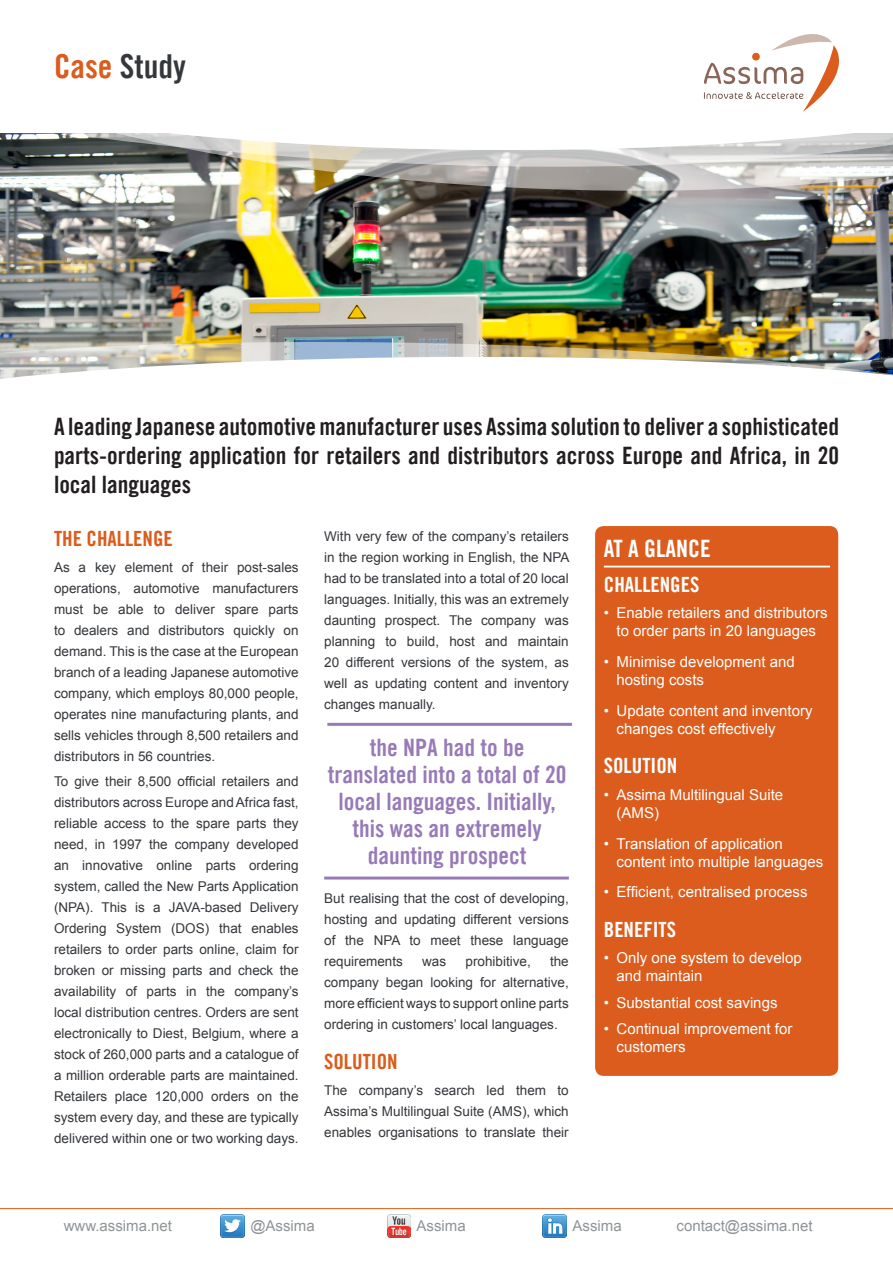
<style>
.page{position:relative;width:893px;height:1263px;background:#fff}
.page>*{position:absolute;margin:0;border:0;box-sizing:border-box;transform-origin:0 0}
.text{font:33px "Trade Gothic LT Com Bd Cn 20";color:#34373b}
.t1{font:24px/28.8px "Trade Gothic LT Com Bd Cn 20";color:#231f20;text-align:justify}
.text-2{font:24px/27px "Trade Gothic LT Com Bd Cn 20";color:#977ab7;text-align:center}
.text-3{font:24px "Trade Gothic LT Com Bd Cn 20";color:#fff}
.text-4{font:21px "Trade Gothic LT Com Bd Cn 20";color:#fff}
.text-5{font:21px "Trade Gothic LT Com Bd Cn 20";color:#db5c1c}
.t2{font:15px/18px "Arial";color:#fff}
.text-6{font:15px "Arial";color:#909497}
.text-7{font:13.5px/21px "Arial";color:#34373b;text-align:justify}
.s1{color:#db5c1c}
</style>
<div class="page">
<img style="left:0;top:208px;width:893px;height:128px">
<img style="left:0;top:336px;width:893px;height:16px">
<svg style="left:0;top:352px;width:893px;height:201px"></svg>
<img style="left:0;top:194px;width:893px;height:14px">
<img style="left:0;top:133px;width:893px;height:61px">
<div style="left:595px;top:526px;width:243px;height:550px;background:#db5c1c;border-radius:9px"></div>
<svg style="left:704px;top:34px;width:135px;height:78px"></svg>
<hr style="left:0;top:1208px;width:893px;height:1px;background:#db5c1c">
<hr style="left:604px;top:566px;width:226px;height:1px;background:#fff">
<hr style="left:327px;top:723px;width:245px;height:3px;background:#977ab7">
<hr style="left:324px;top:876px;width:245px;height:3px;background:#977ab7">
<img style="left:387px;top:1214px;width:24px;height:23px">
<img style="left:221px;top:1214px;width:23px;height:23px">
<img style="left:543px;top:1214px;width:23px;height:23px">
<p class="text" style="left:54px;top:46px;width:133px"><span class="s1">Case</span> Study</p>
<p class="t1" style="left:54px;top:412px;width:786px">A leading Japanese automotive manufacturer uses Assima solution to deliver a sophisticated parts-ordering application for retailers and distributors across Europe and Africa, in 20 local languages</p>
<p class="text-5" style="left:54px;top:526px;width:120px">THE CHALLENGE</p>
<p class="text-7" style="left:54px;top:556px;width:246px">As a key element of their post-sales operations, automotive manufacturers must be able to deliver spare parts to dealers and distributors quickly on demand. This is the case at the European branch of a leading Japanese automotive company, which employs 80,000 people, operates nine manufacturing plants, and sells vehicles through 8,500 retailers and distributors in 56 countries.</p>
<p class="text-7" style="left:54px;top:771px;width:246px">To give their 8,500 official retailers and distributors across Europe and Africa fast, reliable access to the spare parts they need, in 1997 the company developed an innovative online parts ordering system, called the New Parts Application (NPA). This is a JAVA-based Delivery Ordering System (DOS) that enables retailers to order parts online, claim for broken or missing parts and check the availability of parts in the company’s local distribution centres. Orders are sent electronically to Diest, Belgium, where a stock of 260,000 parts and a catalogue of a million orderable parts are maintained.<br>Retailers place 120,000 orders on the system every day, and these are typically delivered within one or two working days.</p>
<p class="text-7" style="left:324px;top:526px;width:247px">With very few of the company’s retailers in the region working in English, the NPA had to be translated into a total of 20 local languages. Initially, this was an extremely daunting prospect. The company was planning to build, host and maintain 20 different versions of the system, as well as updating content and inventory changes manually.</p>
<p class="text-2" style="left:328px;top:733px;width:240px">the NPA had to be translated into a total of 20 local languages. Initially, this was an extremely daunting prospect</p>
<p class="text-7" style="left:324px;top:887px;width:246px">But realising that the cost of developing, hosting and updating different versions of the NPA to meet these language requirements</p>
<p class="text-7" style="left:324px;top:950px;width:246px;text-indent:226px">the company began looking for alternative, more efficient ways to support online parts ordering in customers’ local languages.</p>
<p class="text-5" style="left:324px;top:1049px;width:75px">SOLUTION</p>
<p class="text-7" style="left:324px;top:1079px;width:246px">The company’s search led them to Assima’s Multilingual Suite (AMS), which enables organisations to translate their</p>
<p class="text-7" style="left:422px;top:950px;width:26px">was</p>
<p class="text-7" style="left:465px;top:950px;width:67px">prohibitive,</p>
<p class="text-3" style="left:604px;top:534px;width:109px">AT A GLANCE</p>
<p class="text-4" style="left:604px;top:572px;width:97px">CHALLENGES</p>
<p class="t2" style="left:604px;top:604px;width:225px;text-align:center">• Enable retailers and distributors to order parts in 20 languages</p>
<p class="t2" style="left:617px;top:653px;width:180px;text-indent:-13px">• Minimise development and hosting costs</p>
<p class="t2" style="left:617px;top:702px;width:197px;text-indent:-13px">• Update content and inventory changes cost effectively</p>
<p class="text-4" style="left:604px;top:753px;width:75px">SOLUTION</p>
<p class="t2" style="left:617px;top:786px;width:168px;text-indent:-13px">• Assima Multilingual Suite (AMS)</p>
<p class="t2" style="left:617px;top:834px;width:208px;text-indent:-13px">• Translation of application content into multiple languages</p>
<p class="t2" style="left:604px;top:883px;width:205px">• Efficient, centralised process</p>
<p class="text-4" style="left:604px;top:916px;width:74px">BENEFITS</p>
<p class="t2" style="left:617px;top:949px;width:187px;text-indent:-13px">• Only one system to develop and maintain</p>
<p class="t2" style="left:604px;top:993px;width:175px">• Substantial cost savings</p>
<p class="t2" style="left:617px;top:1020px;width:177px;text-indent:-13px">• Continual improvement for customers</p>
<p class="text-6" style="left:64px;top:1216px;width:110px">www.assima.net</p>
<p class="text-6" style="left:250px;top:1216px;width:66px">@Assima</p>
<p class="text-6" style="left:417px;top:1216px;width:51px">Assima</p>
<p class="text-6" style="left:573px;top:1216px;width:51px">Assima</p>
<p class="text-6" style="left:676px;top:1216px;width:138px">contact@assima.net</p>
</div>
